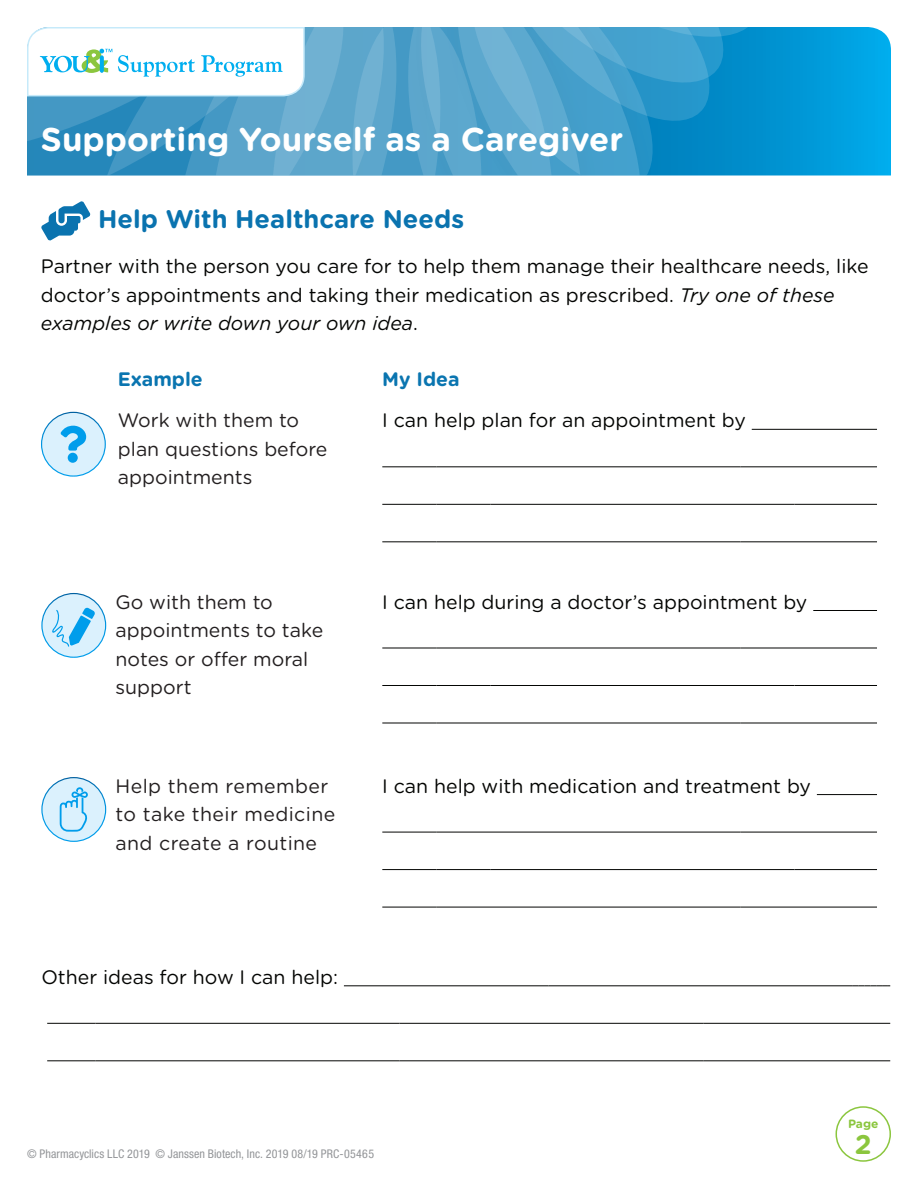
<style>
.page{position:relative;width:918px;height:1188px;background:#fff}
.page>*{position:absolute;margin:0;border:0;box-sizing:border-box;transform-origin:0 0}
.t1{font:700 33px "Gotham Rounded";color:#fff}
.t2{font:700 27px "Gotham Rounded";color:#8bc63e}
.t3{font:700 25.5px "Gotham Rounded";color:#0a73af}
.t4{font:19.5px/28.5px "Gotham Rounded";color:#040503}
.t5{font:19.5px/28.5px "Gotham Rounded";color:#231f20}
.t6{font:19.5px/28.5px "Gotham Rounded";letter-spacing:.02em;color:#231f20}
.t7{font:700 19.5px "Gotham Rounded";color:#0a75b0}
.t8{font:condensed 12px "Helvetica Neue LT Std";letter-spacing:.005em;color:#939598}
.t9{font:700 12px "Gotham Rounded";color:#8bc63e}
.s1{font-style:italic}
</style>
<div class="page">
<svg style="left:769px;top:27px;width:122px;height:149px;background:#029edd"></svg>
<svg style="left:27px;top:27px;width:742px;height:149px;background:#61aed2"></svg>
<div style="left:836px;top:1106px;width:55px;height:56px;border:2px solid #8bc63e;border-radius:50%"></div>
<svg style="left:41px;top:201px;width:50px;height:40px"></svg>
<div style="left:41px;top:412px;width:65px;height:65px;background:#dbf1fd;border:2px solid #fff;border-radius:50%"></div>
<svg style="left:60px;top:426px;width:26px;height:37px"></svg>
<div style="left:41px;top:777px;width:65px;height:65px;background:#dbf1fd;border:2px solid #fff;border-radius:50%"></div>
<svg style="left:60px;top:787px;width:28px;height:45px"></svg>
<div style="left:41px;top:593px;width:65px;height:65px;background:#dbf1fd;border:2px solid #fff;border-radius:50%"></div>
<svg style="left:52px;top:607px;width:43px;height:41px"></svg>
<hr style="left:752px;top:429px;width:125px;height:1px;background:#040503">
<hr style="left:382px;top:466px;width:54px;height:1px;background:#040503">
<hr style="left:436px;top:466px;width:305px;height:1px;background:#040503">
<hr style="left:741px;top:466px;width:136px;height:1px;background:#040503">
<hr style="left:382px;top:504px;width:54px;height:1px;background:#040503">
<hr style="left:436px;top:504px;width:54px;height:1px;background:#040503">
<hr style="left:490px;top:504px;width:305px;height:1px;background:#040503">
<hr style="left:795px;top:504px;width:82px;height:1px;background:#040503">
<hr style="left:382px;top:541px;width:54px;height:1px;background:#040503">
<hr style="left:436px;top:541px;width:305px;height:1px;background:#040503">
<hr style="left:741px;top:541px;width:136px;height:1px;background:#040503">
<hr style="left:813px;top:610px;width:64px;height:1px;background:#040503">
<hr style="left:382px;top:648px;width:54px;height:1px;background:#040503">
<hr style="left:436px;top:648px;width:305px;height:1px;background:#040503">
<hr style="left:741px;top:648px;width:136px;height:1px;background:#040503">
<hr style="left:382px;top:685px;width:54px;height:1px;background:#040503">
<hr style="left:436px;top:685px;width:54px;height:1px;background:#040503">
<hr style="left:490px;top:685px;width:305px;height:1px;background:#040503">
<hr style="left:795px;top:685px;width:82px;height:1px;background:#040503">
<hr style="left:382px;top:723px;width:54px;height:1px;background:#040503">
<hr style="left:436px;top:723px;width:305px;height:1px;background:#040503">
<hr style="left:741px;top:723px;width:136px;height:1px;background:#040503">
<hr style="left:817px;top:794px;width:60px;height:1px;background:#040503">
<hr style="left:382px;top:832px;width:54px;height:1px;background:#040503">
<hr style="left:436px;top:832px;width:305px;height:1px;background:#040503">
<hr style="left:741px;top:832px;width:136px;height:1px;background:#040503">
<hr style="left:382px;top:869px;width:54px;height:1px;background:#040503">
<hr style="left:436px;top:869px;width:54px;height:1px;background:#040503">
<hr style="left:490px;top:869px;width:305px;height:1px;background:#040503">
<hr style="left:795px;top:869px;width:82px;height:1px;background:#040503">
<hr style="left:382px;top:907px;width:54px;height:1px;background:#040503">
<hr style="left:436px;top:907px;width:305px;height:1px;background:#040503">
<hr style="left:741px;top:907px;width:136px;height:1px;background:#040503">
<hr style="left:344px;top:985px;width:205px;height:1px;background:#040503">
<hr style="left:549px;top:985px;width:304px;height:1px;background:#040503">
<svg style="left:853px;top:985px;width:37px;height:1px"></svg>
<hr style="left:47px;top:1023px;width:48px;height:1px;background:#040503">
<hr style="left:95px;top:1023px;width:305px;height:1px;background:#040503">
<hr style="left:400px;top:1023px;width:304px;height:1px;background:#040503">
<hr style="left:704px;top:1023px;width:186px;height:1px;background:#040503">
<hr style="left:47px;top:1060px;width:48px;height:1px;background:#040503">
<hr style="left:95px;top:1060px;width:305px;height:1px;background:#040503">
<hr style="left:400px;top:1060px;width:304px;height:1px;background:#040503">
<hr style="left:704px;top:1060px;width:186px;height:1px;background:#040503">
<h1 class="t1" style="left:41px;top:115px;width:584px">Supporting Yourself as a Caregiver</h1>
<h3 class="t3" style="left:98px;top:201px;width:367px">Help With Healthcare Needs</h3>
<p class="t4" style="left:41px;top:251px;width:829px">Partner with the person you care for to help them manage their healthcare needs, like doctor’s appointments and taking their medication as prescribed. <span class="s1">Try one of these examples or write down your own idea</span>.</p>
<p class="t7" style="left:118px;top:365px;width:87px">Example</p>
<p class="t7" style="left:382px;top:365px;width:79px">My Idea</p>
<p class="t5" style="left:118px;top:405px;width:211px">Work with them to plan questions before appointments</p>
<p class="t5" style="left:116px;top:587px;width:209px">Go with them to appointments to take notes or offer moral support</p>
<p class="t6" style="left:116px;top:771px;width:221px">Help them remember to take their medicine and create a routine</p>
<p class="t4" style="left:41px;top:962px;width:298px">Other ideas for how I can help:</p>
<p class="t4" style="left:382px;top:405px;width:365px">I can help plan for an appointment by</p>
<p class="t4" style="left:382px;top:587px;width:427px">I can help during a doctor’s appointment by</p>
<p class="t4" style="left:382px;top:771px;width:430px">I can help with medication and treatment by</p>
<p class="t8" style="left:27px;top:1147px;width:348px">© Pharmacyclics LLC 2019 © Janssen Biotech, Inc. 2019 08/19 PRC-05465</p>
<p class="t9" style="left:848px;top:1114px;width:32px">Page</p>
<h2 class="t2" style="left:855px;top:1125px;width:18px">2</h2>
</div>
